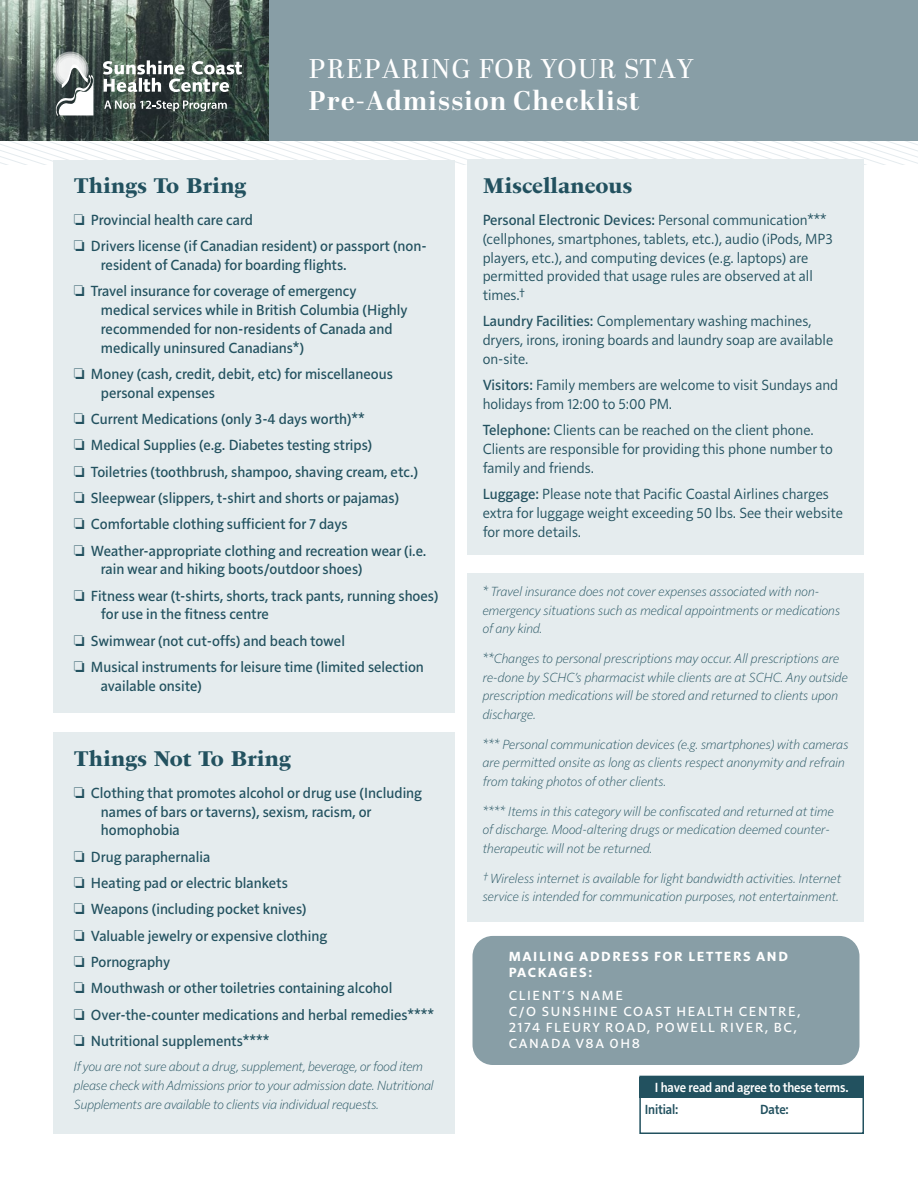
<style>
.page{position:relative;width:918px;height:1188px;background:#fff}
.page>*{position:absolute;margin:0;border:0;box-sizing:border-box;transform-origin:0 0}
.t1{font:700 27px "Abril Display";letter-spacing:.05em;color:#fff}
.t2{font:27px "Abril Display";letter-spacing:.05em;color:#fff}
.t3{font:800 21px "PS Fournier Std";color:#22515f}
.t4{font:500 15px/26.2px "Solitaire MVB Pro";color:#22515f;scale:.95 1}
.t5{font:15px/18.8px "Solitaire MVB Pro";color:#22515f;scale:.95 1}
.t6{font:italic 300 13.5px/18.8px "Solitaire MVB Pro";color:#22515f;scale:.95 1}
.t7{font:500 13.5px/16.2px "Solitaire MVB Pro";letter-spacing:.12em;color:#fff}
.t8{font:700 13.5px/16.2px "Solitaire MVB Pro";letter-spacing:.12em;color:#fff}
.t9{font:600 13.5px "Solitaire MVB Pro";letter-spacing:-.01em;color:#fff;scale:.9 1}
.t10{font:600 13.5px "Solitaire MVB Pro";letter-spacing:-.01em;color:#22515f;scale:.9 1}
.s1{font-weight:500}
</style>
<div class="page">
<svg style="left:0;top:153px;width:918px;height:6px"></svg>
<svg style="left:0;top:147px;width:918px;height:6px"></svg>
<svg style="left:0;top:141px;width:918px;height:6px"></svg>
<div style="left:268px;top:0;width:650px;height:141px;background:#889ea6"></div>
<img style="left:0;top:0;width:268px;height:141px">
<svg style="left:53px;top:52px;width:43px;height:64px"></svg>
<svg style="left:103px;top:60px;width:139px;height:32px"></svg>
<svg style="left:104px;top:100px;width:123px;height:11px"></svg>
<div style="left:53px;top:160px;width:401px;height:553px;background:#e5ecee"></div>
<div style="left:468px;top:160px;width:396px;height:395px;background:#e5ecee"></div>
<div style="left:468px;top:573px;width:396px;height:348px;background:#e5ecee"></div>
<div style="left:53px;top:732px;width:401px;height:402px;background:#e5ecee"></div>
<div style="left:639px;top:1077px;width:225px;height:21px;background:#22515f"></div>
<div style="left:639px;top:1076px;width:225px;height:58px;border:2px solid #22515f"></div>
<div style="left:473px;top:936px;width:387px;height:129px;background:#889ea6;border-radius:20px"></div>
<h1 class="t2" style="left:309px;top:50px;width:386px">PREPARING FOR YOUR STAY</h1>
<h1 class="t1" style="left:309px;top:82px;width:332px">Pre-Admission Checklist</h1>
<h2 class="t3" style="left:74px;top:173px;width:174px">Things To Bring</h2>
<p class="t4" style="left:74px;top:206px;width:373px">❏ Provincial health care card<br>❏ Drivers license (if Canadian resident) or passport (non-</p>
<p class="t4" style="left:74px;top:251px;width:299px;text-indent:27px">resident of Canada) for boarding flights. ❏ Travel insurance for coverage of emergency</p>
<p class="t4" style="left:101px;top:300px;width:324px;line-height:18.8px">medical services while in British Columbia (Highly recommended for non-residents of Canada and medically uninsured Canadians*)</p>
<p class="t4" style="left:101px;top:363px;width:309px;line-height:18.8px;text-indent:-27px">❏ Money (cash, credit, debit, etc) for miscellaneous personal expenses</p>
<p class="t4" style="left:74px;top:405px;width:373px">❏ Current Medications (only 3-4 days worth)**<br>❏ Medical Supplies (e.g. Diabetes testing strips)<br>❏ Toiletries (toothbrush, shampoo, shaving cream, etc.) ❏ Sleepwear (slippers, t-shirt and shorts or pajamas)<br>❏ Comfortable clothing sufficient for 7 days<br>❏ Weather-appropriate clothing and recreation wear (i.e.</p>
<p class="t4" style="left:74px;top:555px;width:385px;text-indent:27px">rain wear and hiking boots/outdoor shoes)<br>❏ Fitness wear (t-shirts, shorts, track pants, running shoes)</p>
<p class="t4" style="left:74px;top:600px;width:370px;text-indent:27px">for use in the fitness centre<br>❏ Swimwear (not cut-offs) and beach towel<br>❏ Musical instruments for leisure time (limited selection</p>
<p class="t4" style="left:101px;top:671px;width:108px">available onsite)</p>
<h2 class="t3" style="left:74px;top:746px;width:218px">Things Not To Bring</h2>
<p class="t4" style="left:101px;top:782px;width:340px;line-height:18.8px;text-indent:-27px">❏ Clothing that promotes alcohol or drug use (Including names of bars or taverns), sexism, racism, or homophobia</p>
<p class="t4" style="left:74px;top:843px;width:381px">❏ Drug paraphernalia<br>❏ Heating pad or electric blankets<br>❏ Weapons (including pocket knives)<br>❏ Valuable jewelry or expensive clothing<br>❏ Pornography<br>❏ Mouthwash or other toiletries containing alcohol<br>❏ Over-the-counter medications and herbal remedies**** ❏ Nutritional supplements****</p>
<p class="t6" style="left:74px;top:1057px;width:380px">If you are not sure about a drug, supplement, beverage, or food item please check with Admissions prior to your admission date. Nutritional<br>Supplements are available to clients via individual requests.</p>
<h2 class="t3" style="left:483px;top:173px;width:151px">Miscellaneous</h2>
<p class="t5" style="left:483px;top:210px;width:370px"><span class="s1">Personal Electronic Devices:</span> Personal communication*** (cellphones, smartphones, tablets, etc.), audio (iPods, MP3 players, etc.), and computing devices (e.g. laptops) are permitted provided that usage rules are observed at all times.†</p>
<p class="t5" style="left:483px;top:311px;width:371px"><span class="s1">Laundry Facilities:</span> Complementary washing machines, dryers, irons, ironing boards and laundry soap are available on-site.</p>
<p class="t5" style="left:483px;top:375px;width:376px"><span class="s1">Visitors:</span> Family members are welcome to visit Sundays and holidays from 12:00 to 5:00 PM.</p>
<p class="t5" style="left:483px;top:420px;width:370px"><span class="s1">Telephone:</span> Clients can be reached on the client phone.<br>Clients are responsible for providing this phone number to family and friends.</p>
<p class="t5" style="left:483px;top:483px;width:381px"><span class="s1">Luggage:</span> Please note that Pacific Coastal Airlines charges extra for luggage weight exceeding 50 lbs. See their website for more details.</p>
<p class="t6" style="left:483px;top:581px;width:378px">* Travel insurance does not cover expenses associated with non&shy;emergency situations such as medical appointments or medications of any kind.</p>
<p class="t6" style="left:483px;top:648px;width:386px">**Changes to personal prescriptions may occur. All prescriptions are re-done by SCHC’s pharmacist while clients are at SCHC. Any outside prescription medications will be stored and returned to clients upon discharge.</p>
<p class="t6" style="left:483px;top:734px;width:387px">*** Personal communication devices (e.g. smartphones) with cameras are permitted onsite as long as clients respect anonymity and refrain from taking photos of other clients.</p>
<p class="t6" style="left:483px;top:801px;width:371px">**** Items in this category will be confiscated and returned at time of discharge. Mood-altering drugs or medication deemed counter&shy;therapeutic will not be returned.</p>
<p class="t6" style="left:483px;top:868px;width:379px">† Wireless internet is available for light bandwidth activities. Internet service is intended for communication purposes, not entertainment.</p>
<p class="t8" style="left:509px;top:947px;width:281px">MAILING ADDRESS FOR LETTERS AND<br>PACKAGES:</p>
<p class="t7" style="left:509px;top:986px;width:293px">CLIENT’S NAME<br>C/O SUNSHINE COAST HEALTH CENTRE,<br>2174 FLEURY ROAD, POWELL RIVER, BC,<br>CANADA V8A 0H8</p>
<p class="t9" style="left:655px;top:1078px;width:217px">I have read and agree to these terms.</p>
<p class="t10" style="left:645px;top:1100px;width:39px">Initial:</p>
<p class="t10" style="left:760px;top:1100px;width:33px">Date:</p>
</div>
